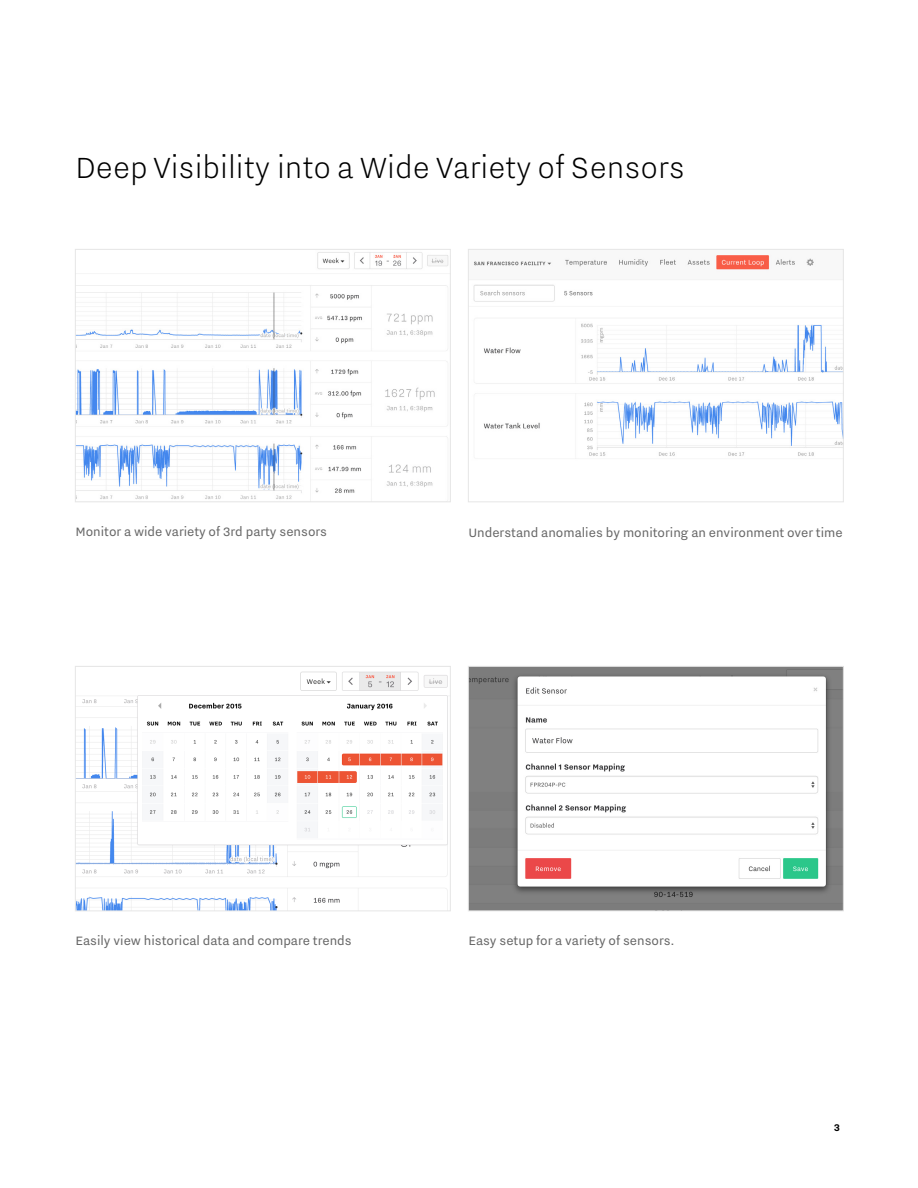
<style>
.page{position:relative;width:918px;height:1188px;background:#fff}
.page>*{position:absolute;margin:0;border:0;box-sizing:border-box;transform-origin:0 0}
.Heading_1{font:300 36px "Nitti Grotesk";color:#000}
.t1{font:15px "Nitti Grotesk";color:#666}
.t2{font:700 12px "Nitti Grotesk";color:#000}
</style>
<div class="page">
<img style="left:77px;top:252px;width:372px;height:248px">
<div style="left:75px;top:249px;width:376px;height:253px;border:1px solid #e6e6e6"></div>
<img style="left:77px;top:671px;width:371px;height:238px">
<div style="left:75px;top:666px;width:376px;height:245px;border:1px solid #e6e6e6"></div>
<img style="left:470px;top:255px;width:372px;height:204px">
<div style="left:468px;top:249px;width:376px;height:253px;border:1px solid #e6e6e6"></div>
<img style="left:470px;top:668px;width:372px;height:241px">
<div style="left:468px;top:666px;width:376px;height:245px;border:1px solid #e6e6e6"></div>
<p class="Heading_1" style="left:75px;top:147px;width:611px">Deep Visibility into a Wide Variety of Sensors</p>
<p class="t1" style="left:75px;top:523px;width:253px">Monitor a wide variety of 3rd party sensors</p>
<p class="t1" style="left:468px;top:524px;width:376px">Understand anomalies by monitoring an environment over time</p>
<p class="t1" style="left:75px;top:932px;width:278px">Easily view historical data and compare trends</p>
<p class="t1" style="left:468px;top:932px;width:208px">Easy setup for a variety of sensors.</p>
<p class="t2" style="left:834px;top:1121px;width:7px">3</p>
</div>
